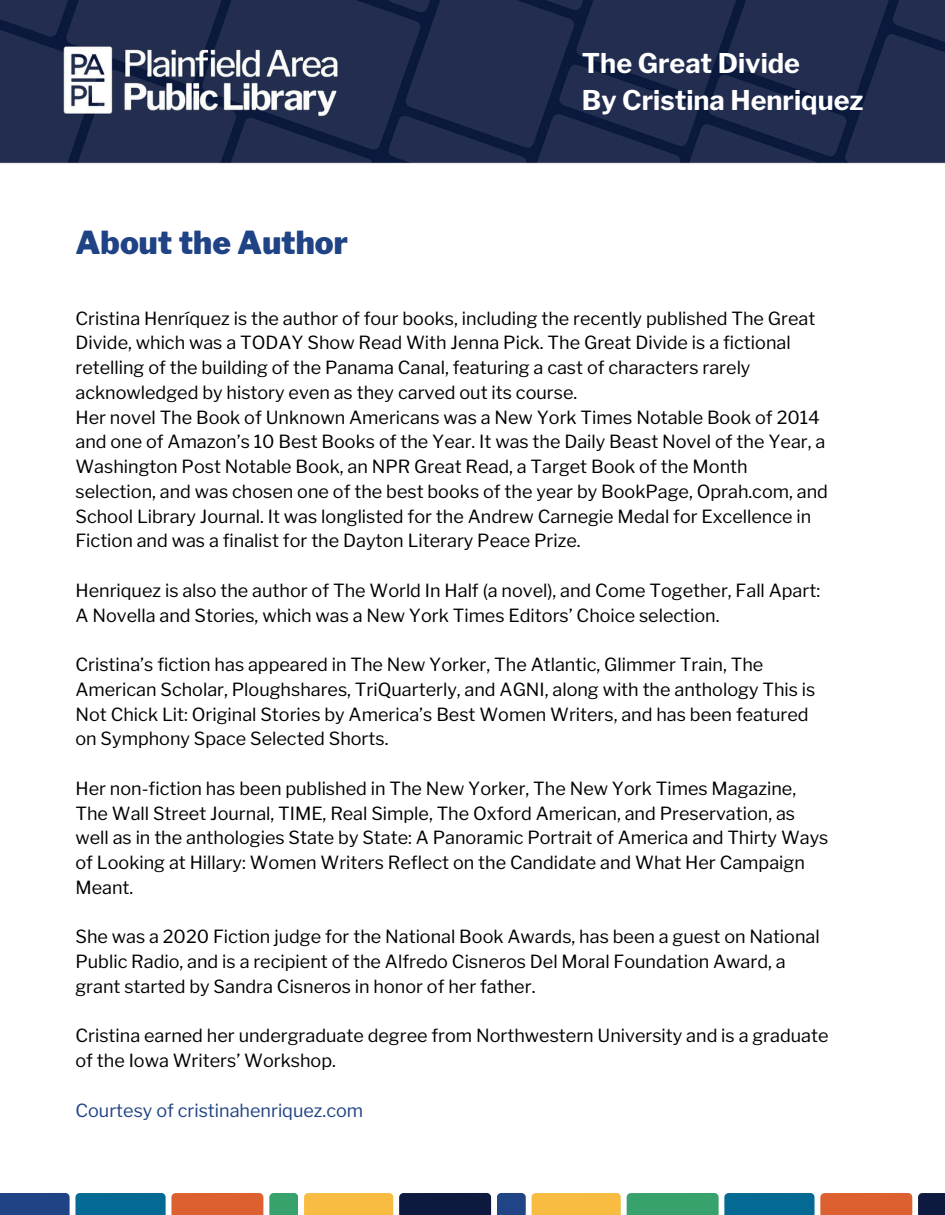
<style>
.page{position:relative;width:945px;height:1215px;background:#fff}
.page>*{position:absolute;margin:0;border:0;box-sizing:border-box;transform-origin:0 0}
.t1{font:900 31.5px "Libre Franklin";color:#204385}
.t2{font:700 27px/37.2px "Libre Franklin";color:#fff}
.t3{font:18px/24.8px "Libre Franklin";color:#000}
.t4{font:18px "Libre Franklin";color:#204385}
</style>
<div class="page">
<img style="left:0;top:0;width:945px;height:163px">
<svg style="left:0;top:1193px;width:263px;height:22px;background:#626372"></svg>
<svg style="left:269px;top:1193px;width:29px;height:22px"></svg>
<div style="left:304px;top:1193px;width:89px;height:22px;background:#f8bc42"></div>
<div style="left:399px;top:1193px;width:92px;height:22px;background:#0d193e"></div>
<svg style="left:497px;top:1193px;width:29px;height:22px"></svg>
<div style="left:532px;top:1193px;width:89px;height:22px;background:#f8bc42"></div>
<svg style="left:627px;top:1193px;width:285px;height:22px;background:#657f6b"></svg>
<div style="left:918px;top:1193px;width:27px;height:22px;background:#0d193e"></div>
<h1 class="t1" style="left:75px;top:223px;width:274px">About the Author</h1>
<h2 class="t2" style="left:582px;top:44px;width:283px">The Great Divide<br>By Cristina Henriquez</h2>
<p class="t3" style="left:75px;top:306px;width:741px">Cristina Henríquez is the author of four books, including the recently published The Great Divide, which was a TODAY Show Read With Jenna Pick. The Great Divide is a fictional retelling of the building of the Panama Canal, featuring a cast of characters rarely acknowledged by history even as they carved out its course.</p>
<p class="t3" style="left:75px;top:405px;width:754px">Her novel The Book of Unknown Americans was a New York Times Notable Book of 2014 and one of Amazon’s 10 Best Books of the Year. It was the Daily Beast Novel of the Year, a Washington Post Notable Book, an NPR Great Read, a Target Book of the Month selection, and was chosen one of the best books of the year by BookPage, Oprah.com, and School Library Journal. It was longlisted for the Andrew Carnegie Medal for Excellence in Fiction and was a finalist for the Dayton Literary Peace Prize.</p>
<p class="t3" style="left:75px;top:578px;width:746px">Henriquez is also the author of The World In Half (a novel), and Come Together, Fall Apart:<br>A Novella and Stories, which was a New York Times Editors’ Choice selection.</p>
<p class="t3" style="left:75px;top:652px;width:741px">Cristina’s fiction has appeared in The New Yorker, The Atlantic, Glimmer Train, The American Scholar, Ploughshares, TriQuarterly, and AGNI, along with the anthology This is Not Chick Lit: Original Stories by America’s Best Women Writers, and has been featured on Symphony Space Selected Shorts.</p>
<p class="t3" style="left:75px;top:776px;width:755px">Her non-fiction has been published in The New Yorker, The New York Times Magazine, The Wall Street Journal, TIME, Real Simple, The Oxford American, and Preservation, as well as in the anthologies State by State: A Panoramic Portrait of America and Thirty Ways of Looking at Hillary: Women Writers Reflect on the Candidate and What Her Campaign Meant.</p>
<p class="t3" style="left:75px;top:924px;width:746px">She was a 2020 Fiction judge for the National Book Awards, has been a guest on National<br>Public Radio, and is a recipient of the Alfredo Cisneros Del Moral Foundation Award, a grant started by Sandra Cisneros in honor of her father.</p>
<p class="t3" style="left:75px;top:1023px;width:755px">Cristina earned her undergraduate degree from Northwestern University and is a graduate of the Iowa Writers’ Workshop.</p>
<p class="t4" style="left:75px;top:1099px;width:289px">Courtesy of cristinahenriquez.com</p>
</div>
